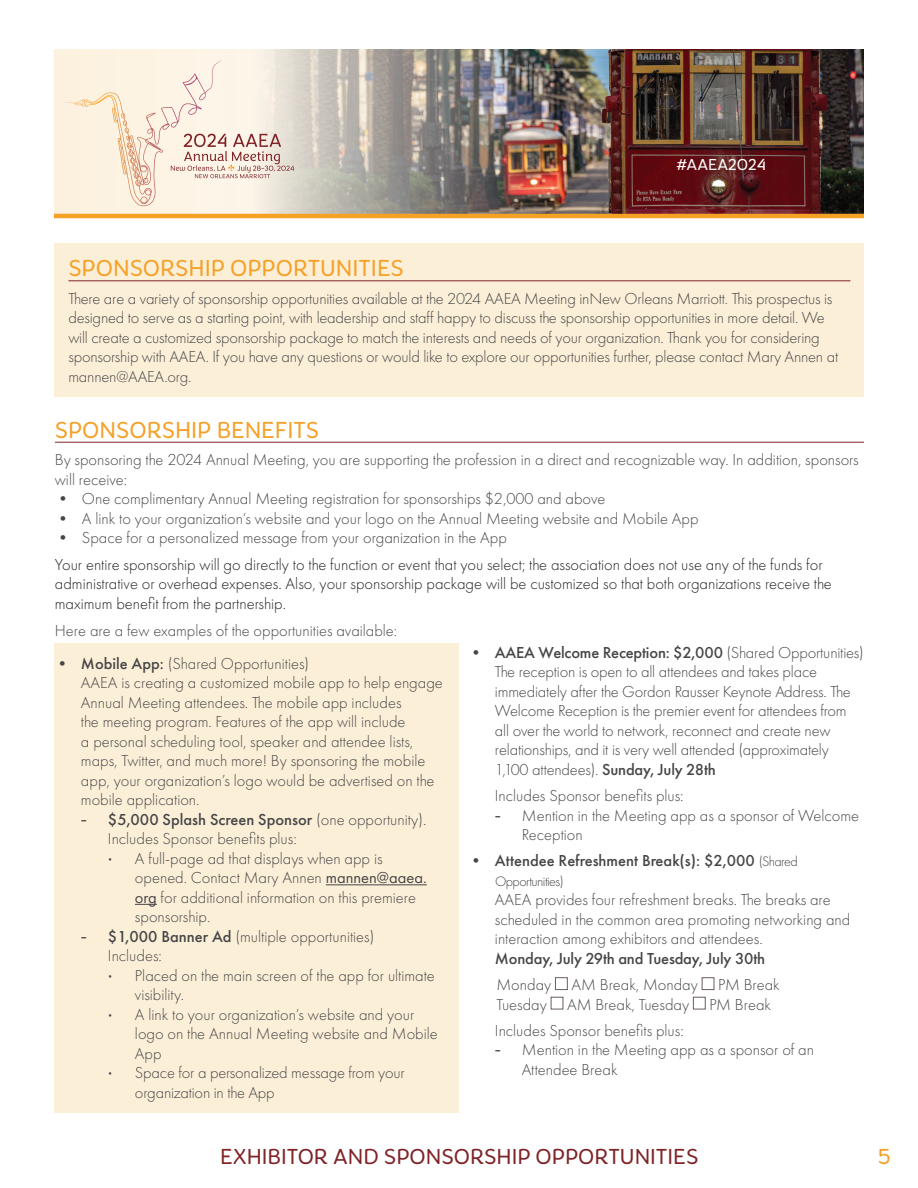
<style>
.page{position:relative;width:918px;height:1188px;background:#fff}
.page>*{position:absolute;margin:0;border:0;box-sizing:border-box;transform-origin:0 0}
.t1{font:300 24px "Congenial";color:#f5a128}
.t2{font:300 22.5px "Congenial";color:#7f2327}
.t3{font:300 22.5px "Congenial";color:#f5a128}
.t4{font:300 16.5px/19.5px "Futura PT";color:#454647}
.t5{font:300 16.5px/19.8px "Futura PT";color:#231f20}
.t6{font:500 16.5px "Futura PT";letter-spacing:-.01em;color:#454647}
.t7{font:300 16.5px "Congenial";color:#fff}
.t8{font:300 14.25px "Futura PT";letter-spacing:-.04em;color:#454647}
.s1{font-weight:500}
.s2{font-family:"Georgia";font-weight:400}
.s3{font-family:"Meta OT";font-weight:400}
.s4{font-weight:400}
.s5{font-weight:300;font-size:14.25px}
</style>
<div class="page">
<div style="left:54px;top:50px;width:538px;height:165px;background:#fcf2e0"></div>
<img style="left:226px;top:50px;width:638px;height:164px">
<svg style="left:89px;top:60px;width:205px;height:118px"></svg>
<hr style="left:54px;top:214px;width:810px;height:4px;background:#f5a128">
<div style="left:54px;top:243px;width:810px;height:154px;background:#fceed6"></div>
<div style="left:54px;top:643px;width:405px;height:469px;background:#fceed6"></div>
<hr style="left:68px;top:280px;width:783px;height:1px;background:#7f2327">
<hr style="left:55px;top:442px;width:809px;height:1px;background:#7f2327">
<hr style="left:326px;top:884px;width:101px;height:1px;background:#454647">
<svg style="left:135px;top:904px;width:22px;height:1px"></svg>
<div style="left:555px;top:977px;width:13px;height:13px;border:1px solid #60504d"></div>
<div style="left:702px;top:977px;width:12px;height:13px;border:1px solid #60504d"></div>
<div style="left:693px;top:997px;width:13px;height:12px;border:1px solid #60504d"></div>
<p class="t7" style="left:677px;top:154px;width:91px">#AAEA2024</p>
<h1 class="t1" style="left:68px;top:254px;width:337px">SPONSORSHIP OPPORTUNITIES</h1>
<p class="t4" style="left:68px;top:289px;width:771px">There are a variety of sponsorship opportunities available at the 2024 AAEA Meeting inNew Orleans Marriott. This prospectus is designed to serve as a starting point, with leadership and staff happy to discuss the sponsorship opportunities in more detail. We will create a customized sponsorship package to match the interests and needs of your organization. Thank you for considering sponsorship with AAEA. If you have any questions or would like to explore our opportunities further, please contact Mary Annen at mannen@AAEA.org.</p>
<h1 class="t1" style="left:55px;top:416px;width:266px">SPONSORSHIP BENEFITS</h1>
<p class="t4" style="left:55px;top:450px;width:805px">By sponsoring the 2024 Annual Meeting, you are supporting the profession in a direct and recognizable way. In addition, sponsors will receive:</p>
<p class="t4" style="left:55px;top:489px;width:552px">• One complimentary Annual Meeting registration for sponsorships $2,000 and above</p>
<p class="t4" style="left:55px;top:509px;width:645px">• A link to your organization’s website and your logo on the Annual Meeting website and Mobile App</p>
<p class="t4" style="left:55px;top:528px;width:454px">• Space for a personalized message from your organization in the App</p>
<p class="t5" style="left:55px;top:554px;width:778px">Your entire sponsorship will go directly to the function or event that you select; the association does not use any of the funds for administrative or overhead expenses. Also, your sponsorship package will be customized so that both organizations receive the maximum benefit from the partnership.</p>
<p class="t4" style="left:55px;top:620px;width:344px">Here are a few examples of the opportunities available:</p>
<p class="t4" style="left:81px;top:654px;width:363px;text-indent:-27px"><span class="s1">• Mobile App:</span> (Shared Opportunities)<br>AAEA is creating a customized mobile app to help engage Annual Meeting attendees. The mobile app includes<br>the meeting program. Features of the app will include<br>a personal scheduling tool, speaker and attendee lists, maps, Twitter, and much more! By sponsoring the mobile app, your organization’s logo would be advertised on the mobile application.</p>
<p class="t4" style="left:108px;top:810px;width:320px;text-indent:-27px"><span class="s2">-</span> <span class="s1">$5,000 Splash Screen Sponsor</span> (one opportunity).<br>Includes Sponsor benefits plus:<br><span class="s3">·</span> A full-page ad that displays when app is</p>
<p class="t4" style="left:135px;top:868px;width:293px">opened. Contact Mary Annen <span class="s4">mannen@aaea. org</span> for additional information on this premiere sponsorship.</p>
<p class="t4" style="left:81px;top:927px;width:295px"><span class="s2">-</span> <span class="s1">$1,000 Banner Ad</span> (multiple opportunities)</p>
<p class="t4" style="left:108px;top:946px;width:55px">Includes:</p>
<p class="t4" style="left:108px;top:966px;width:328px"><span class="s3">·</span> Placed on the main screen of the app for ultimate</p>
<p class="t4" style="left:135px;top:985px;width:51px">visibility.</p>
<p class="t4" style="left:108px;top:1005px;width:308px"><span class="s3">·</span> A link to your organization’s website and your</p>
<p class="t4" style="left:135px;top:1024px;width:304px">logo on the Annual Meeting website and Mobile</p>
<p class="t4" style="left:135px;top:1044px;width:28px">App</p>
<p class="t4" style="left:108px;top:1063px;width:298px"><span class="s3">·</span> Space for a personalized message from your</p>
<p class="t4" style="left:135px;top:1083px;width:141px">organization in the App</p>
<p class="t4" style="left:495px;top:643px;width:371px;text-indent:-27px"><span class="s1">• AAEA Welcome Reception: $2,000</span> (Shared Opportunities)<br>The reception is open to all attendees and takes place immediately after the Gordon Rausser Keynote Address. The Welcome Reception is the premier event for attendees from all over the world to network, reconnect and create new relationships, and it is very well attended (approximately 1,100 attendees). <span class="s1">Sunday, July 28th</span></p>
<p class="t4" style="left:495px;top:786px;width:190px">Includes Sponsor benefits plus:</p>
<p class="t4" style="left:522px;top:806px;width:339px;text-indent:-27px"><span class="s2">-</span> Mention in the Meeting app as a sponsor of Welcome<br>Reception</p>
<p class="t6" style="left:468px;top:851px;width:331px">• Attendee Refreshment Break(s): $2,000 <span class="s5">(Shared</span></p>
<p class="t8" style="left:495px;top:873px;width:70px">Opportunities)</p>
<p class="t4" style="left:495px;top:890px;width:357px">AAEA provides four refreshment breaks. The breaks are scheduled in the common area promoting networking and interaction among exhibitors and attendees.</p>
<p class="t6" style="left:495px;top:948px;width:272px">Monday, July 29th and Tuesday, July 30th</p>
<p class="t4" style="left:496px;top:975px;width:285px">Monday AM Break, Monday PM Break<br>Tuesday AM Break, Tuesday PM Break</p>
<p class="t4" style="left:495px;top:1021px;width:190px">Includes Sponsor benefits plus:</p>
<p class="t4" style="left:522px;top:1040px;width:294px;text-indent:-27px"><span class="s2">-</span> Mention in the Meeting app as a sponsor of an<br>Attendee Break</p>
<h2 class="t2" style="left:220px;top:1143px;width:480px">EXHIBITOR AND SPONSORSHIP OPPORTUNITIES</h2>
<h2 class="t3" style="left:878px;top:1143px;width:15px">5</h2>
</div>
